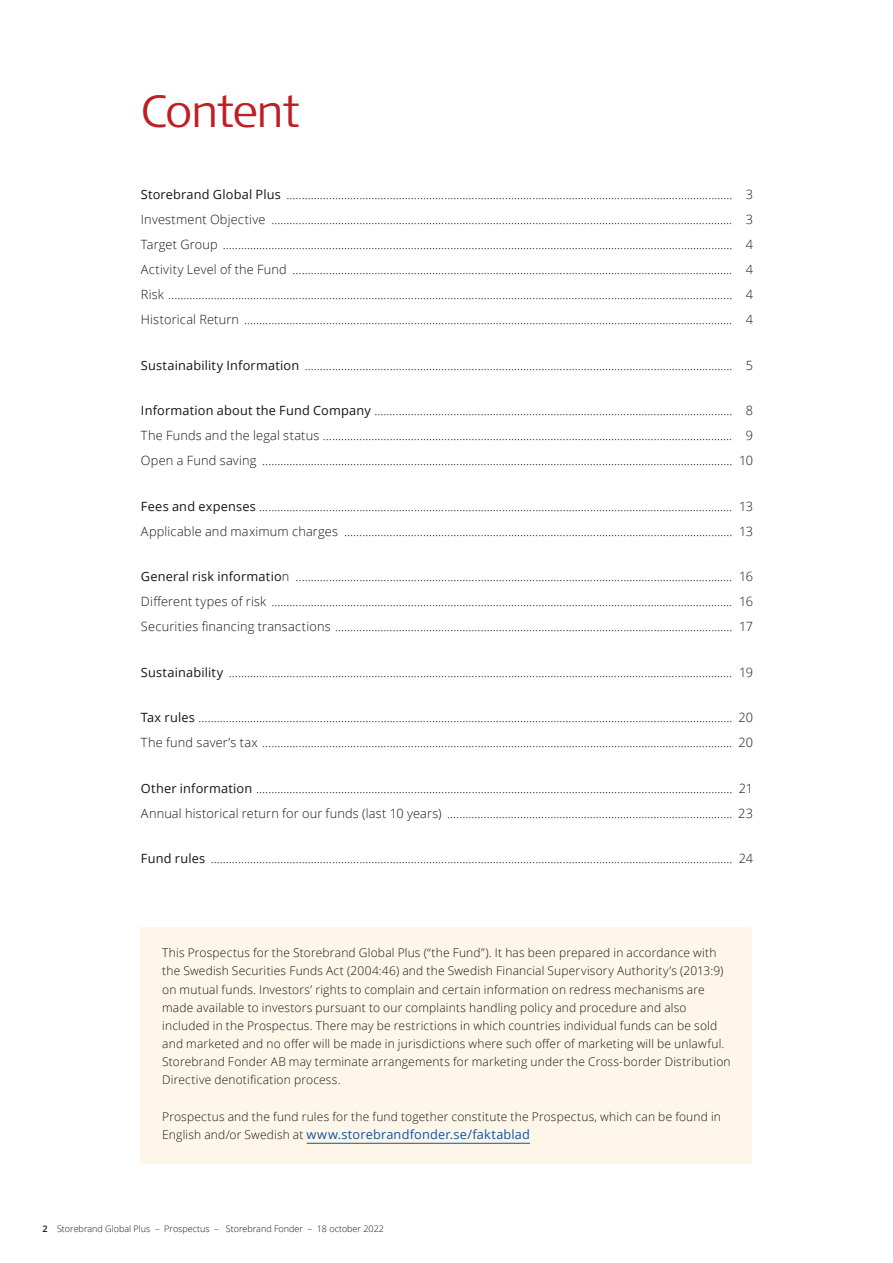
<style>
.page{position:relative;width:893px;height:1263px;background:#fff}
.page>*{position:absolute;margin:0;border:0;box-sizing:border-box;transform-origin:0 0}
.Rubrik_1_32_46_mindr{font:300 45px "Signa Pro";letter-spacing:-.03em;color:#be1f24}
.Brödtext_1_8_5_13{font:300 12.75px "Open Sans";letter-spacing:.015em;color:#161516}
.Brödtext_1_8_5_13-2{font:12.75px "Open Sans";letter-spacing:.015em;color:#0c56a1}
.Brödtext_1_8_5_13-3{font:300 12px/18px "Open Sans";letter-spacing:.015em;color:#161516}
.t1{font:300 9px "Open Sans";color:#161516}
.s1{font-weight:400}
.s2{font-weight:300;font-size:12px;color:#161516}
.s3{font-weight:600}
</style>
<div class="page">
<div style="left:141px;top:927px;width:611px;height:237px;background:#fef6e8"></div>
<hr style="left:307px;top:1143px;width:223px;height:1px;background:#0c56a1">
<p class="Rubrik_1_32_46_mindr" style="left:141px;top:85px;width:160px">Content</p>
<p class="Brödtext_1_8_5_13" style="left:141px;top:186px;width:614px"><span class="s1">Storebrand Global Plus</span> ................................................................................................................................................... 3</p>
<p class="Brödtext_1_8_5_13" style="left:141px;top:211px;width:614px">Investment Objective ........................................................................................................................................................ 3</p>
<p class="Brödtext_1_8_5_13" style="left:141px;top:236px;width:614px">Target Group ........................................................................................................................................................................ 4</p>
<p class="Brödtext_1_8_5_13" style="left:141px;top:261px;width:614px">Activity Level of the Fund ................................................................................................................................................. 4</p>
<p class="Brödtext_1_8_5_13" style="left:141px;top:286px;width:614px">Risk .......................................................................................................................................................................................... 4</p>
<p class="Brödtext_1_8_5_13" style="left:141px;top:311px;width:614px">Historical Return ................................................................................................................................................................. 4</p>
<p class="Brödtext_1_8_5_13" style="left:141px;top:356px;width:614px"><span class="s1">Sustainability Information</span> ............................................................................................................................................. 5</p>
<p class="Brödtext_1_8_5_13" style="left:141px;top:402px;width:614px"><span class="s1">Information about the Fund Company</span> ...................................................................................................................... 8</p>
<p class="Brödtext_1_8_5_13" style="left:141px;top:427px;width:614px">The Funds and the legal status ....................................................................................................................................... 9</p>
<p class="Brödtext_1_8_5_13" style="left:141px;top:452px;width:614px">Open a Fund saving ........................................................................................................................................................... 10</p>
<p class="Brödtext_1_8_5_13" style="left:141px;top:497px;width:614px"><span class="s1">Fees and expenses</span> ............................................................................................................................................................ 13</p>
<p class="Brödtext_1_8_5_13" style="left:141px;top:522px;width:614px">Applicable and maximum charges ................................................................................................................................ 13</p>
<p class="Brödtext_1_8_5_13" style="left:141px;top:568px;width:614px"><span class="s1">General risk informatio</span>n ................................................................................................................................................ 16</p>
<p class="Brödtext_1_8_5_13" style="left:141px;top:593px;width:614px">Different types of risk ........................................................................................................................................................ 16</p>
<p class="Brödtext_1_8_5_13" style="left:141px;top:618px;width:613px">Securities financing transactions ................................................................................................................................... 17</p>
<p class="Brödtext_1_8_5_13" style="left:141px;top:663px;width:613px"><span class="s1">Sustainability</span> ...................................................................................................................................................................... 19</p>
<p class="Brödtext_1_8_5_13" style="left:141px;top:709px;width:614px"><span class="s1">Tax rules</span> ................................................................................................................................................................................ 20</p>
<p class="Brödtext_1_8_5_13" style="left:141px;top:734px;width:614px">The fund saver’s tax ........................................................................................................................................................... 20</p>
<p class="Brödtext_1_8_5_13" style="left:141px;top:779px;width:614px"><span class="s1">Other information</span> ............................................................................................................................................................. 21</p>
<p class="Brödtext_1_8_5_13" style="left:141px;top:804px;width:614px">Annual historical return for our funds (last 10 years) .............................................................................................. 23</p>
<p class="Brödtext_1_8_5_13" style="left:141px;top:850px;width:614px"><span class="s1">Fund rules</span> ............................................................................................................................................................................ 24</p>
<p class="Brödtext_1_8_5_13-3" style="left:162px;top:944px;width:570px">This Prospectus for the Storebrand Global Plus (“the Fund”). It has been prepared in accordance with the Swedish Securities Funds Act (2004:46) and the Swedish Financial Supervisory Authority’s (2013:9) on mutual funds. Investors’ rights to complain and certain information on redress mechanisms are made available to investors pursuant to our complaints handling policy and procedure and also included in the Prospectus. There may be restrictions in which countries individual funds can be sold and marketed and no offer will be made in jurisdictions where such offer of marketing will be unlawful.<br>Storebrand Fonder AB may terminate arrangements for marketing under the Cross-border Distribution Directive denotification process.</p>
<p class="Brödtext_1_8_5_13-3" style="left:162px;top:1107px;width:560px">Prospectus and the fund rules for the fund together constitute the Prospectus, which can be found in</p>
<p class="Brödtext_1_8_5_13-2" style="left:162px;top:1126px;width:369px"><span class="s2">English and/or Swedish at</span> www.storebrandfonder.se/faktablad</p>
<p class="t1" style="left:43px;top:1222px;width:343px"><span class="s3">2</span> Storebrand Global Plus – Prospectus – Storebrand Fonder – 18 october 2022</p>
</div>
